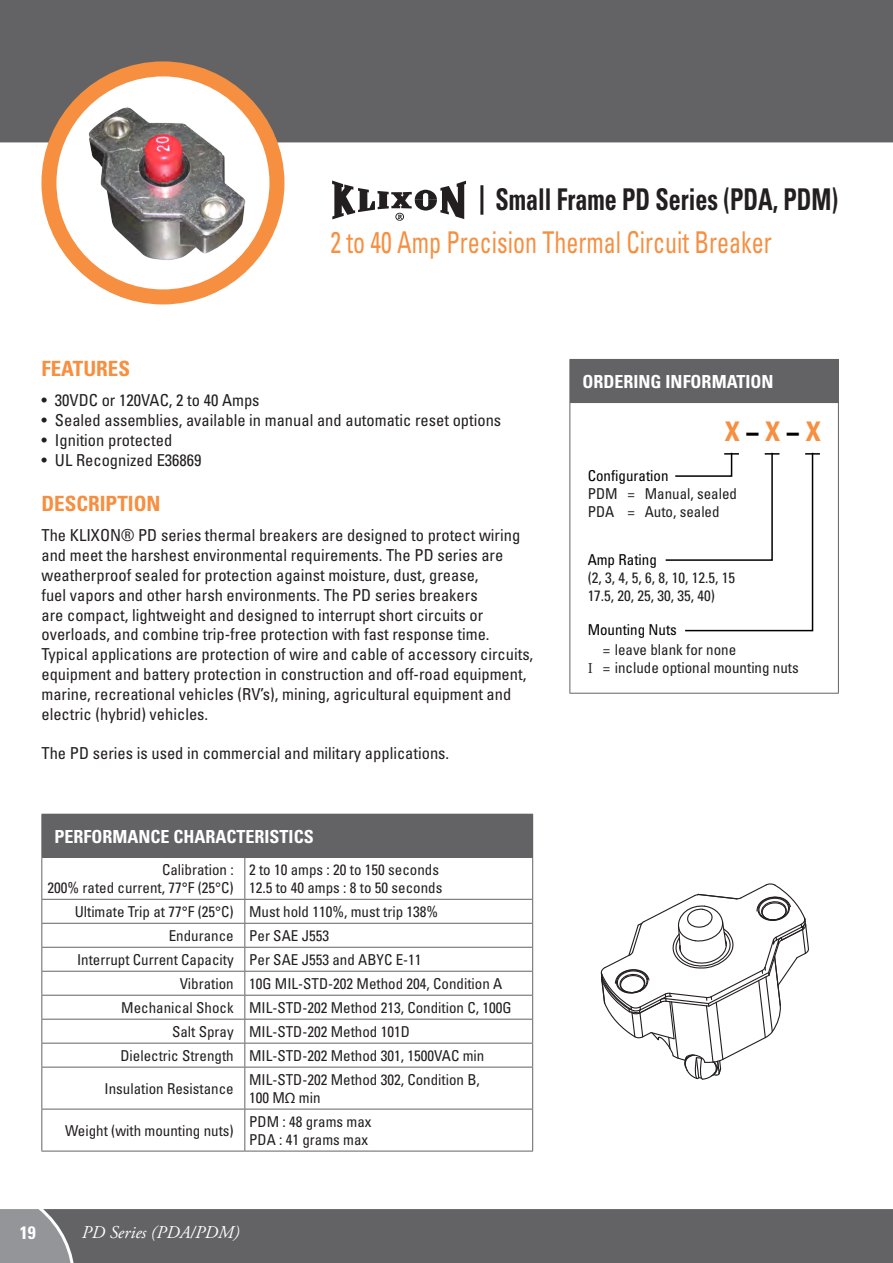
<style>
.page{position:relative;width:893px;height:1263px;background:#fff}
.page>*{position:absolute;margin:0;border:0;box-sizing:border-box;transform-origin:0 0}
.t1{font:condensed 30px "Univers";color:#f68f40;scale:.8 1}
.t2{font:700 condensed 30px "Univers";color:#231f20;scale:.8 1}
.Black_Text{font:700 condensed 27px "Univers";color:#f68f40}
.t3{font:700 condensed 21px "Univers";color:#f68f40}
.t4{font:700 condensed 18px "Univers";color:#fff}
.t5{font:italic 18px "Adobe Garamond Pro";color:#fff}
.t6{font:condensed 16.5px/19.8px "Univers";color:#231f20}
.Black_Text-2{font:condensed 15px/18px "Univers";color:#231f20}
.s1{font-family:"Myriad Pro";font-stretch:normal}
.s2{color:#000}
.s3{font-family:"Adobe Garamond Pro";font-stretch:normal}
</style>
<div class="page">
<div style="left:570px;top:359px;width:268px;height:44px;background:#636366"></div>
<hr style="left:569px;top:359px;width:270px;height:1px;background:#636366">
<hr style="left:569px;top:360px;width:1px;height:42px;background:#636366">
<hr style="left:838px;top:360px;width:1px;height:42px;background:#636366">
<hr style="left:569px;top:402px;width:270px;height:1px;background:#636366">
<hr style="left:569px;top:403px;width:1px;height:290px;background:#636366">
<hr style="left:838px;top:403px;width:1px;height:290px;background:#636366">
<hr style="left:569px;top:693px;width:270px;height:1px;background:#636366">
<svg style="left:665px;top:452px;width:155px;height:180px"></svg>
<svg style="left:600px;top:883px;width:209px;height:197px"></svg>
<div style="left:42px;top:814px;width:491px;height:43px;background:#636366"></div>
<hr style="left:41px;top:814px;width:1px;height:43px;background:#636366">
<hr style="left:41px;top:857px;width:204px;height:1px;background:#636366">
<hr style="left:41px;top:858px;width:1px;height:41px;background:#636366">
<hr style="left:245px;top:857px;width:288px;height:1px;background:#636366">
<hr style="left:244px;top:858px;width:1px;height:41px;background:#636366">
<hr style="left:532px;top:858px;width:1px;height:41px;background:#636366">
<hr style="left:41px;top:899px;width:204px;height:1px;background:#636366">
<hr style="left:245px;top:899px;width:288px;height:1px;background:#636366">
<hr style="left:41px;top:923px;width:204px;height:1px;background:#636366">
<hr style="left:245px;top:923px;width:288px;height:1px;background:#636366">
<hr style="left:41px;top:947px;width:204px;height:1px;background:#636366">
<hr style="left:245px;top:947px;width:288px;height:1px;background:#636366">
<hr style="left:41px;top:971px;width:204px;height:1px;background:#636366">
<hr style="left:245px;top:971px;width:288px;height:1px;background:#636366">
<hr style="left:41px;top:995px;width:204px;height:1px;background:#636366">
<hr style="left:245px;top:995px;width:288px;height:1px;background:#636366">
<hr style="left:41px;top:1019px;width:204px;height:1px;background:#636366">
<hr style="left:245px;top:1019px;width:288px;height:1px;background:#636366">
<hr style="left:41px;top:1043px;width:204px;height:1px;background:#636366">
<svg style="left:41px;top:900px;width:1px;height:167px"></svg>
<hr style="left:245px;top:1043px;width:288px;height:1px;background:#636366">
<svg style="left:244px;top:900px;width:1px;height:167px"></svg>
<svg style="left:532px;top:900px;width:1px;height:167px"></svg>
<hr style="left:41px;top:1067px;width:204px;height:1px;background:#636366">
<hr style="left:41px;top:1067px;width:1px;height:42px;background:#636366">
<hr style="left:245px;top:1067px;width:288px;height:1px;background:#636366">
<hr style="left:244px;top:1067px;width:1px;height:42px;background:#636366">
<hr style="left:532px;top:1067px;width:1px;height:42px;background:#636366">
<hr style="left:41px;top:1109px;width:204px;height:1px;background:#636366">
<hr style="left:41px;top:1109px;width:1px;height:42px;background:#636366">
<hr style="left:245px;top:1109px;width:288px;height:1px;background:#636366">
<hr style="left:244px;top:1109px;width:1px;height:42px;background:#636366">
<hr style="left:532px;top:1109px;width:1px;height:42px;background:#636366">
<hr style="left:41px;top:1151px;width:204px;height:1px;background:#636366">
<hr style="left:245px;top:1151px;width:288px;height:1px;background:#636366">
<div style="left:0;top:0;width:893px;height:146px;background:#636366"></div>
<svg style="left:332px;top:181px;width:134px;height:40px"></svg>
<hr style="left:480px;top:185px;width:3px;height:30px;background:#231f20">
<div style="left:77px;top:1209px;width:816px;height:54px;background:#636366"></div>
<svg style="left:0;top:1209px;width:77px;height:54px"></svg>
<svg style="left:49px;top:69px;width:228px;height:228px"></svg>
<img style="left:79px;top:100px;width:177px;height:166px">
<div style="left:41px;top:61px;width:243px;height:243px;border:15px solid #f68f40;border-radius:50%"></div>
<p class="t2" style="left:496px;top:181px;width:430px">Small Frame PD Series (PDA, PDM)</p>
<p class="t1" style="left:331px;top:223px;width:553px">2 to 40 Amp Precision Thermal Circuit Breaker</p>
<p class="t3" style="left:41px;top:355px;width:90px">FEATURES</p>
<p class="t6" style="left:41px;top:390px;width:220px">• 30VDC or 120VAC, 2 to 40 Amps</p>
<p class="t6" style="left:41px;top:410px;width:461px">• Sealed assemblies, available in manual and automatic reset options</p>
<p class="t6" style="left:41px;top:430px;width:132px">• Ignition protected</p>
<p class="t6" style="left:41px;top:450px;width:162px">• UL Recognized E36869</p>
<p class="t3" style="left:41px;top:490px;width:121px">DESCRIPTION</p>
<p class="t6" style="left:41px;top:525px;width:493px">The KLIXON® PD series thermal breakers are designed to protect wiring and meet the harshest environmental requirements. The PD series are weatherproof sealed for protection against moisture, dust, grease,<br>fuel vapors and other harsh environments. The PD series breakers<br>are compact, lightweight and designed to interrupt short circuits or overloads, and combine trip-free protection with fast response time.<br>Typical applications are protection of wire and cable of accessory circuits, equipment and battery protection in construction and off-road equipment, marine, recreational vehicles (RV’s), mining, agricultural equipment and electric (hybrid) vehicles.</p>
<p class="t6" style="left:41px;top:743px;width:409px">The PD series is used in commercial and military applications.</p>
<p class="t4" style="left:55px;top:825px;width:261px">PERFORMANCE CHARACTERISTICS</p>
<p class="Black_Text-2" style="left:48px;top:861px;width:188px;text-align:right">Calibration :<br>200% rated current, 77°F (25°C)</p>
<p class="Black_Text-2" style="left:249px;top:861px;width:195px">2 to 10 amps : 20 to 150 seconds<br>12.5 to 40 amps : 8 to 50 seconds</p>
<p class="Black_Text-2" style="left:75px;top:903px;width:161px">Ultimate Trip at 77°F (25°C)</p>
<p class="Black_Text-2" style="left:249px;top:903px;width:191px">Must hold 110%, must trip 138%</p>
<p class="Black_Text-2" style="left:169px;top:927px;width:66px">Endurance</p>
<p class="Black_Text-2" style="left:249px;top:927px;width:81px">Per SAE J553</p>
<p class="Black_Text-2" style="left:77px;top:951px;width:158px">Interrupt Current Capacity</p>
<p class="Black_Text-2" style="left:249px;top:951px;width:174px">Per SAE J553 and ABYC E-11</p>
<p class="Black_Text-2" style="left:180px;top:975px;width:55px">Vibration</p>
<p class="Black_Text-2" style="left:249px;top:975px;width:255px">10G MIL-STD-202 Method 204, Condition A</p>
<p class="Black_Text-2" style="left:121px;top:998px;width:114px">Mechanical Shock</p>
<p class="Black_Text-2" style="left:249px;top:998px;width:264px">MIL-STD-202 Method 213, Condition C, 100G</p>
<p class="Black_Text-2" style="left:172px;top:1022px;width:63px">Salt Spray</p>
<p class="Black_Text-2" style="left:249px;top:1022px;width:162px">MIL-STD-202 Method 101D</p>
<p class="Black_Text-2" style="left:120px;top:1046px;width:115px">Dielectric Strength</p>
<p class="Black_Text-2" style="left:249px;top:1046px;width:237px">MIL-STD-202 Method 301, 1500VAC min</p>
<p class="Black_Text-2" style="left:105px;top:1079px;width:131px">Insulation Resistance</p>
<p class="Black_Text-2" style="left:249px;top:1070px;width:232px">MIL-STD-202 Method 302, Condition B,<br>100 M<span class="s1">Ω</span> min</p>
<p class="Black_Text-2" style="left:65px;top:1121px;width:170px">Weight (with mounting nuts)</p>
<p class="Black_Text-2" style="left:249px;top:1112px;width:124px">PDM : 48 grams max<br>PDA : 41 grams max</p>
<p class="t4" style="left:20px;top:1222px;width:17px">19</p>
<p class="t5" style="left:82px;top:1221px;width:159px">PD Series (PDA/PDM)</p>
<p class="t4" style="left:583px;top:371px;width:192px">ORDERING INFORMATION</p>
<p class="Black_Text" style="left:725px;top:415px;width:98px">X <span class="s2">−</span> X <span class="s2">−</span> X</p>
<p class="Black_Text-2" style="left:588px;top:466px;width:151px"><span class="s2">Configuration<br></span>PDM = Manual, sealed</p>
<p class="Black_Text-2" style="left:588px;top:502px;width:133px">PDA = Auto, sealed</p>
<p class="Black_Text-2" style="left:588px;top:550px;width:149px"><span class="s2">Amp Rating<br></span>(2, 3, 4, 5, 6, 8, 10, 12.5, 15<br>17.5, 20, 25, 30, 35, 40)</p>
<p class="Black_Text-2" style="left:603px;top:620px;width:135px;line-height:19.8px;text-indent:-15px"><span class="s2">Mounting Nuts<br></span>= leave blank for none</p>
<p class="Black_Text-2" style="left:588px;top:658px;width:213px"><span class="s3">I</span> = include optional mounting nuts</p>
</div>
